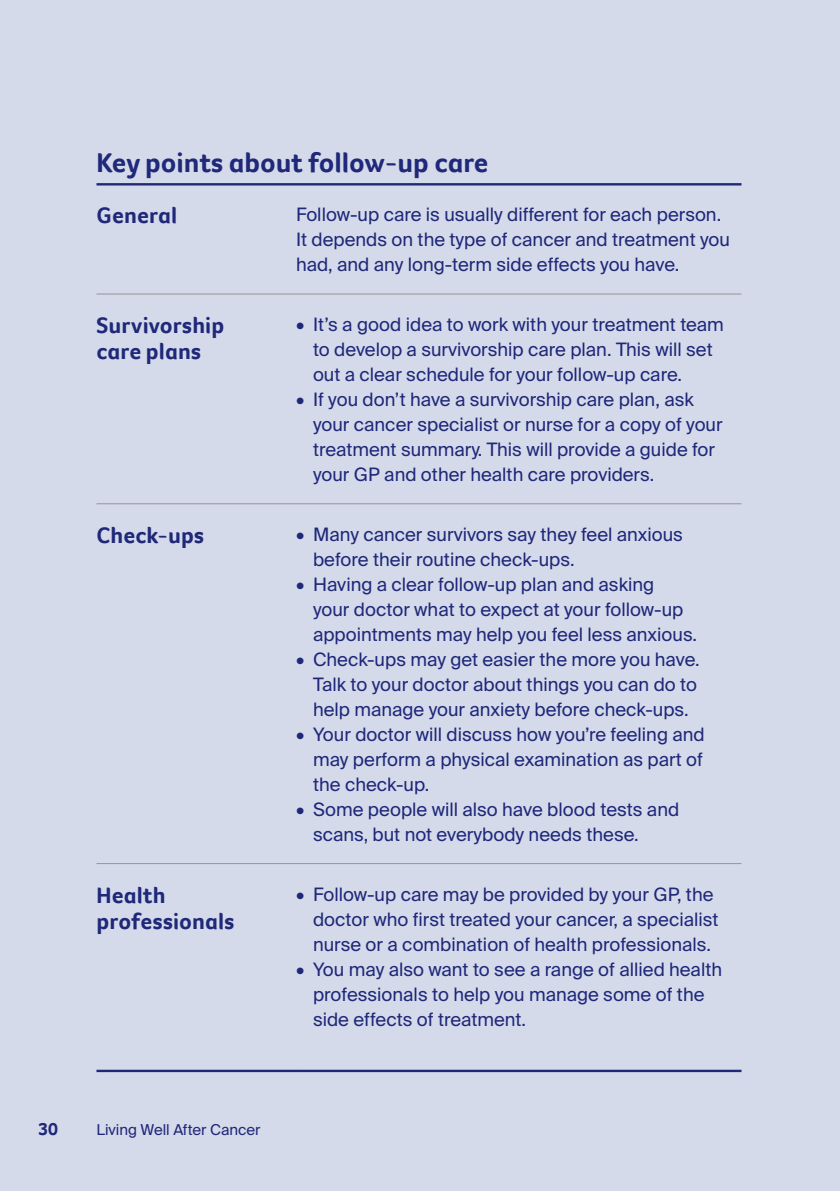
<style>
.page{position:relative;width:840px;height:1191px;background:#fff}
.page>*{position:absolute;margin:0;border:0;box-sizing:border-box;transform-origin:0 0}
.t1{font:700 28px "Foco CC";color:#1f2879}
.t2{font:700 23px/26px "Foco CC";letter-spacing:.005em;color:#1f2879}
.t3{font:18.4px/25px "Suisse Intl";color:#1f2879}
.t4{font:700 18px "Foco CC";color:#1f2879}
.t5{font:15px "Suisse Intl";color:#1f2879}
.s1{font-weight:600}
</style>
<div class="page">
<div style="left:0;top:0;width:839px;height:1191px;background:#d4daea"></div>
<hr style="left:96px;top:293px;width:200px;height:1px;background:#939598">
<hr style="left:296px;top:293px;width:445px;height:1px;background:#939598">
<hr style="left:96px;top:503px;width:200px;height:1px;background:#939598">
<hr style="left:296px;top:503px;width:445px;height:1px;background:#939598">
<hr style="left:96px;top:863px;width:200px;height:1px;background:#939598">
<hr style="left:296px;top:863px;width:445px;height:1px;background:#939598">
<hr style="left:96px;top:183px;width:200px;height:2px;background:#1f2879">
<hr style="left:296px;top:183px;width:445px;height:2px;background:#1f2879">
<hr style="left:96px;top:1069px;width:200px;height:3px;background:#1f2879">
<hr style="left:296px;top:1069px;width:445px;height:3px;background:#1f2879">
<h1 class="t1" style="left:96px;top:144px;width:393px">Key points about follow-up care</h1>
<p class="t2" style="left:96px;top:202px;width:82px">General</p>
<p class="t3" style="left:296px;top:202px;width:435px">Follow-up care is usually different for each person.<br>It depends on the type of cancer and treatment you had, and any long-term side effects you have.</p>
<p class="t2" style="left:96px;top:312px;width:129px">Survivorship care plans</p>
<p class="t3" style="left:313px;top:312px;width:412px;text-indent:-17px"><span class="s1">•</span> It’s a good idea to work with your treatment team to develop a survivorship care plan. This will set out a clear schedule for your follow-up care.</p>
<p class="t3" style="left:313px;top:387px;width:411px;text-indent:-17px"><span class="s1">•</span> If you don’t have a survivorship care plan, ask your cancer specialist or nurse for a copy of your treatment summary. This will provide a guide for your GP and other health care providers.</p>
<p class="t2" style="left:96px;top:522px;width:109px">Check-ups</p>
<p class="t3" style="left:313px;top:522px;width:371px;text-indent:-17px"><span class="s1">•</span> Many cancer survivors say they feel anxious before their routine check-ups.</p>
<p class="t3" style="left:313px;top:572px;width:385px;text-indent:-17px"><span class="s1">•</span> Having a clear follow-up plan and asking<br>your doctor what to expect at your follow-up appointments may help you feel less anxious.</p>
<p class="t3" style="left:313px;top:647px;width:388px;text-indent:-17px"><span class="s1">•</span> Check-ups may get easier the more you have.<br>Talk to your doctor about things you can do to help manage your anxiety before check-ups.</p>
<p class="t3" style="left:313px;top:722px;width:393px;text-align:justify;text-indent:-17px"><span class="s1">•</span> Your doctor will discuss how you’re feeling and may perform a physical examination as part of the check-up.</p>
<p class="t3" style="left:313px;top:797px;width:367px;text-indent:-17px"><span class="s1">•</span> Some people will also have blood tests and scans, but not everybody needs these.</p>
<p class="t2" style="left:96px;top:881px;width:139px">Health professionals</p>
<p class="t3" style="left:313px;top:881px;width:407px;text-indent:-17px"><span class="s1">•</span> Follow-up care may be provided by your GP, the doctor who first treated your cancer, a specialist nurse or a combination of health professionals.</p>
<p class="t3" style="left:313px;top:956px;width:410px;text-indent:-17px"><span class="s1">•</span> You may also want to see a range of allied health professionals to help you manage some of the side effects of treatment.</p>
<p class="t4" style="left:38px;top:1117px;width:21px">30</p>
<p class="t5" style="left:96px;top:1121px;width:165px">Living Well After Cancer</p>
</div>
